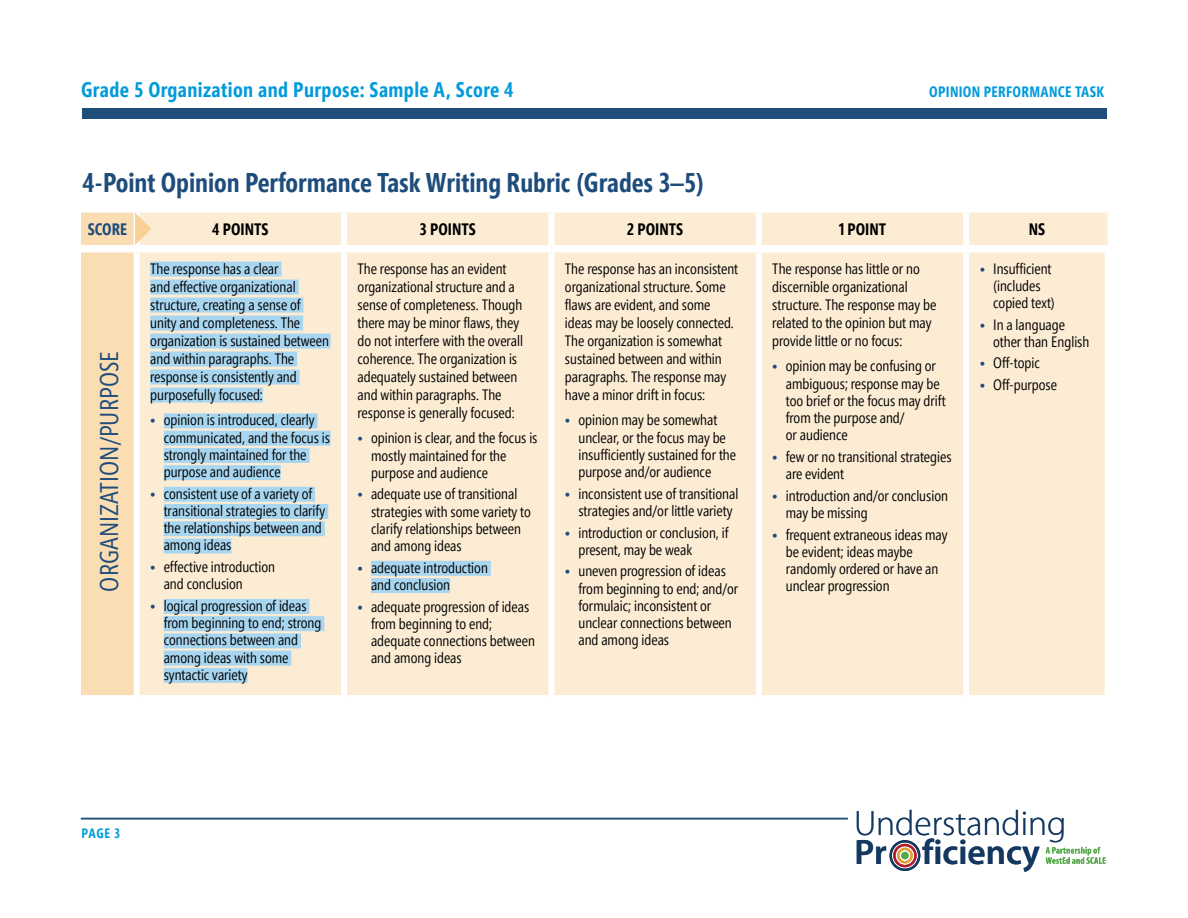
<style>
.page{position:relative;width:1188px;height:918px;background:#fff}
.page>*{position:absolute;margin:0;border:0;box-sizing:border-box;transform-origin:0 0}
.t1{font:300 35.4px "Myriad Pro";color:#143860}
.t2{font:600 35.4px "Myriad Pro";color:#143860}
.Table_title-_p2{font:700 27px "Segoe Pro Cond";color:#1e4c7b}
.Table_Left_Column{font:25.5px "Segoe Pro Cond";color:#1e4c7b}
.p2_info_header{font:700 21px "Segoe Pro Cond";letter-spacing:.02em;color:#009bdb}
.Table_header_Row{font:700 16.5px "Segoe Pro Cond";color:#000}
.table_header_left_co{font:700 16.5px "Segoe Pro Cond";color:#1e4c7b}
.Table_body_pg2{font:15px/17.2px "Segoe Pro Cond";color:#000}
.p2_info_header-2{font:700 15px "Segoe Pro Cond";letter-spacing:.02em;color:#009bdb}
.t3{font:700 13.5px "Segoe Pro Cond";color:#009bdb}
.s1{font-weight:700;color:#1e4c7b}
</style>
<div class="page">
<div style="left:82px;top:108px;width:1025px;height:10px;background:#1e4c7b"></div>
<hr style="left:81px;top:818px;width:767px;height:1px;background:#1e4c7b">
<svg style="left:1046px;top:847px;width:60px;height:17px"></svg>
<div style="left:890px;top:840px;width:30px;height:31px;border:2px solid #143860;border-radius:50%"></div>
<div style="left:893px;top:844px;width:24px;height:23px;border:2px solid #ad1f28;border-radius:50%"></div>
<div style="left:897px;top:848px;width:16px;height:15px;border:2px solid #e49f39;border-radius:50%"></div>
<div style="left:901px;top:852px;width:8px;height:7px;background:#53a947;border-radius:50%"></div>
<div style="left:151px;top:213px;width:957px;height:482px;background:#fcecd4"></div>
<div style="left:341px;top:253px;width:6px;height:442px;background:#fff"></div>
<div style="left:548px;top:253px;width:6px;height:442px;background:#fff"></div>
<div style="left:756px;top:253px;width:6px;height:442px;background:#fff"></div>
<div style="left:963px;top:253px;width:6px;height:442px;background:#fff"></div>
<div style="left:137px;top:245px;width:207px;height:8px;background:#fff"></div>
<div style="left:344px;top:245px;width:207px;height:8px;background:#fff"></div>
<div style="left:551px;top:245px;width:208px;height:8px;background:#fff"></div>
<div style="left:759px;top:245px;width:207px;height:8px;background:#fff"></div>
<div style="left:966px;top:245px;width:145px;height:8px;background:#fff"></div>
<div style="left:1105px;top:253px;width:6px;height:442px;background:#fff"></div>
<div style="left:341px;top:213px;width:6px;height:32px;background:#fff"></div>
<div style="left:548px;top:213px;width:6px;height:32px;background:#fff"></div>
<div style="left:756px;top:213px;width:6px;height:32px;background:#fff"></div>
<div style="left:963px;top:213px;width:6px;height:32px;background:#fff"></div>
<div style="left:150px;top:262px;width:132px;height:15px;background:#a8d6f0"></div>
<div style="left:150px;top:280px;width:149px;height:15px;background:#a8d6f0"></div>
<div style="left:150px;top:298px;width:153px;height:15px;background:#a8d6f0"></div>
<div style="left:150px;top:316px;width:153px;height:15px;background:#a8d6f0"></div>
<div style="left:150px;top:334px;width:181px;height:15px;background:#a8d6f0"></div>
<div style="left:150px;top:352px;width:147px;height:15px;background:#a8d6f0"></div>
<div style="left:150px;top:370px;width:150px;height:15px;background:#a8d6f0"></div>
<div style="left:150px;top:388px;width:113px;height:15px;background:#a8d6f0"></div>
<div style="left:164px;top:413px;width:154px;height:15px;background:#a8d6f0"></div>
<div style="left:164px;top:431px;width:167px;height:15px;background:#a8d6f0"></div>
<div style="left:164px;top:448px;width:145px;height:15px;background:#a8d6f0"></div>
<div style="left:164px;top:465px;width:117px;height:15px;background:#a8d6f0"></div>
<div style="left:164px;top:487px;width:151px;height:15px;background:#a8d6f0"></div>
<div style="left:164px;top:504px;width:164px;height:15px;background:#a8d6f0"></div>
<div style="left:164px;top:521px;width:161px;height:15px;background:#a8d6f0"></div>
<div style="left:164px;top:538px;width:67px;height:15px;background:#a8d6f0"></div>
<div style="left:164px;top:599px;width:145px;height:15px;background:#a8d6f0"></div>
<div style="left:164px;top:616px;width:160px;height:15px;background:#a8d6f0"></div>
<div style="left:164px;top:633px;width:137px;height:15px;background:#a8d6f0"></div>
<div style="left:164px;top:651px;width:127px;height:15px;background:#a8d6f0"></div>
<div style="left:164px;top:668px;width:84px;height:15px;background:#a8d6f0"></div>
<div style="left:371px;top:561px;width:120px;height:15px;background:#a8d6f0"></div>
<div style="left:371px;top:578px;width:79px;height:15px;background:#a8d6f0"></div>
<svg style="left:81px;top:213px;width:70px;height:485px"></svg>
<h2 class="p2_info_header" style="left:81px;top:76px;width:434px">Grade 5 Organization and Purpose: Sample A, Score 4</h2>
<h2 class="p2_info_header-2" style="left:929px;top:82px;width:176px">OPINION PERFORMANCE TASK</h2>
<p class="Table_title-_p2" style="left:82px;top:166px;width:623px">4-Point Opinion Performance Task Writing Rubric (Grades 3–5)</p>
<h2 class="table_header_left_co" style="left:88px;top:219px;width:41px">SCORE</h2>
<h2 class="Table_header_Row" style="left:212px;top:219px;width:58px">4 POINTS</h2>
<h2 class="Table_header_Row" style="left:420px;top:219px;width:58px">3 POINTS</h2>
<h2 class="Table_header_Row" style="left:627px;top:219px;width:58px">2 POINTS</h2>
<h2 class="Table_header_Row" style="left:839px;top:219px;width:49px">1 POINT</h2>
<h2 class="Table_header_Row" style="left:1029px;top:219px;width:18px">NS</h2>
<h2 class="Table_Left_Column" style="left:94px;top:592px;width:242px;rotate:-90deg">ORGANIZATION/PURPOSE</h2>
<p class="Table_body_pg2" style="left:150px;top:259px;width:180px;line-height:18px">The response has a clear<br>and effective organizational structure, creating a sense of unity and completeness. The organization is sustained between and within paragraphs. The response is consistently and purposefully focused:</p>
<p class="Table_body_pg2" style="left:164px;top:412px;width:168px;text-indent:-14px"><span class="s1">•</span> opinion is introduced, clearly communicated, and the focus is strongly maintained for the purpose and audience</p>
<p class="Table_body_pg2" style="left:164px;top:485px;width:163px;text-indent:-14px"><span class="s1">•</span> consistent use of a variety of transitional strategies to clarify the relationships between and among ideas</p>
<p class="Table_body_pg2" style="left:164px;top:558px;width:113px;text-indent:-14px"><span class="s1">•</span> effective introduction and -conclusion</p>
<p class="Table_body_pg2" style="left:164px;top:597px;width:159px;text-indent:-14px"><span class="s1">•</span> logical progression of ideas from beginning to end; strong connections between and among ideas with some syntactic variety</p>
<p class="Table_body_pg2" style="left:358px;top:259px;width:167px;line-height:18px">The response has an evident organizational structure and a sense of completeness. Though there may be minor flaws, they do not interfere with the overall coherence. The organization is adequately sustained between and within paragraphs. The response is generally focused:</p>
<p class="Table_body_pg2" style="left:371px;top:430px;width:168px;text-indent:-14px"><span class="s1">•</span> opinion is clear, and the focus is mostly maintained for the purpose and audience</p>
<p class="Table_body_pg2" style="left:371px;top:486px;width:161px;text-indent:-14px"><span class="s1">•</span> adequate use of transitional strategies with some variety to clarify relationships between and among ideas</p>
<p class="Table_body_pg2" style="left:371px;top:559px;width:118px;text-indent:-14px"><span class="s1">•</span> adequate introduction and conclusion</p>
<p class="Table_body_pg2" style="left:371px;top:598px;width:165px;text-indent:-14px"><span class="s1">•</span> adequate progression of ideas from beginning to end; adequate connections between and among ideas</p>
<p class="Table_body_pg2" style="left:565px;top:259px;width:175px;line-height:18px">The response has an inconsistent organizational structure. Some flaws are evident, and some ideas may be loosely connected.<br>The organization is somewhat sustained between and within paragraphs. The response may have a minor drift in focus:</p>
<p class="Table_body_pg2" style="left:578px;top:412px;width:159px;text-indent:-14px"><span class="s1">•</span> opinion may be somewhat unclear, or the focus may be insufficiently sustained for the purpose and/or audience</p>
<p class="Table_body_pg2" style="left:565px;top:485px;width:175px;text-align:center"><span class="s1">•</span> inconsistent use of transitional strategies and/or little variety</p>
<p class="Table_body_pg2" style="left:578px;top:524px;width:152px;text-indent:-14px"><span class="s1">•</span> introduction or conclusion, if present, may be weak</p>
<p class="Table_body_pg2" style="left:578px;top:563px;width:161px;text-indent:-14px"><span class="s1">•</span> uneven progression of ideas from beginning to end; and/or formulaic; inconsistent or unclear connections between and among ideas</p>
<p class="Table_body_pg2" style="left:772px;top:259px;width:165px;line-height:18px">The response has little or no discernible organizational structure. The response may be related to the opinion but may provide little or no focus:</p>
<p class="Table_body_pg2" style="left:786px;top:358px;width:161px;text-indent:-14px"><span class="s1">•</span> opinion may be confusing or ambiguous; response may be too brief or the focus may drift from the purpose and/<br>or audience</p>
<p class="Table_body_pg2" style="left:786px;top:448px;width:167px;text-indent:-14px"><span class="s1">•</span> few or no transitional strategies are evident</p>
<p class="Table_body_pg2" style="left:786px;top:487px;width:164px;text-indent:-14px"><span class="s1">•</span> introduction and/or conclusion may be missing</p>
<p class="Table_body_pg2" style="left:786px;top:526px;width:163px;text-indent:-14px"><span class="s1">•</span> frequent extraneous ideas may be evident; ideas maybe randomly ordered or have an unclear progression</p>
<p class="Table_body_pg2" style="left:993px;top:260px;width:63px;text-indent:-14px"><span class="s1">•</span> Insufficient (includes copied text)</p>
<p class="Table_body_pg2" style="left:993px;top:316px;width:98px;text-indent:-14px"><span class="s1">•</span> In a language other than English</p>
<p class="Table_body_pg2" style="left:980px;top:355px;width:62px"><span class="s1">•</span> Off-topic</p>
<p class="Table_body_pg2" style="left:980px;top:376px;width:79px"><span class="s1">•</span> Off-purpose</p>
<p class="t3" style="left:82px;top:825px;width:40px">PAGE 3</p>
<h1 class="t1" style="left:854px;top:802px;width:214px">Understanding</h1>
<h1 class="t2" style="left:854px;top:830px;width:187px">Pr ficiency</h1>
</div>
